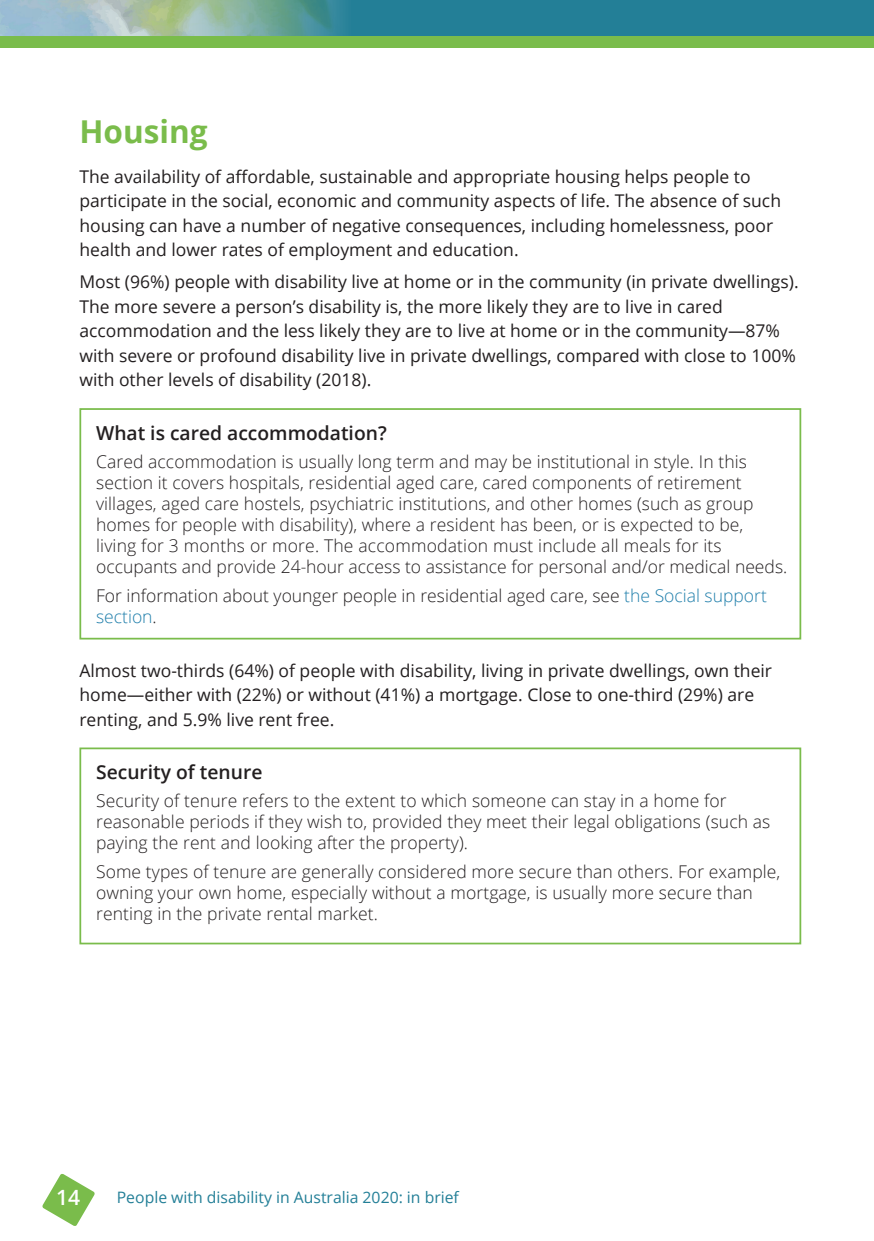
<style>
.page{position:relative;width:874px;height:1241px;background:#fff}
.page>*{position:absolute;margin:0;border:0;box-sizing:border-box;transform-origin:0 0}
.t1{font:700 31.5px "Open Sans";color:#7abc4b}
.t2{font:600 21px "Open Sans";color:#fff}
.t3{font:600 19.25px "Open Sans";color:#231f20}
.t4{font:300 17.5px/21px "Open Sans";letter-spacing:.005em;color:#231f20}
.t5{font:17.5px/24.5px "Open Sans";color:#231f20}
.t6{font:15.75px "Open Sans";color:#237f97}
.s1{color:#207fab}
</style>
<div class="page">
<div style="left:0;top:0;width:873px;height:48px;background:#7abc4b"></div>
<div style="left:0;top:0;width:873px;height:36px;background:#237f97"></div>
<svg style="left:42px;top:1174px;width:53px;height:52px"></svg>
<img style="left:0;top:0;width:343px;height:36px">
<div style="left:79px;top:408px;width:721px;height:231px;border:2px solid #7abc4b"></div>
<div style="left:79px;top:747px;width:721px;height:197px;border:2px solid #7abc4b"></div>
<h1 class="t1" style="left:79px;top:109px;width:130px">Housing</h1>
<p class="t5" style="left:79px;top:163px;width:702px">The availability of affordable, sustainable and appropriate housing helps people to participate in the social, economic and community aspects of life . The absence of such housing can have a number of negative consequences, including homelessness, poor health and lower rates of employment and education .</p>
<p class="t5" style="left:79px;top:269px;width:720px">Most (96%) people with disability live at home or in the community (in private dwellings) .<br>The more severe a person’s disability is, the more likely they are to live in cared accommodation and the less likely they are to live at home or in the community—87% with severe or profound disability live in private dwellings, compared with close to 100% with other levels of disability (2018) .</p>
<p class="t3" style="left:96px;top:419px;width:292px">What is cared accommodation?</p>
<p class="t4" style="left:96px;top:450px;width:692px">Cared accommodation is usually long term and may be institutional in style. In this section it covers hospitals, residential aged care, cared components of retirement villages, aged care hostels, psychiatric institutions, and other homes (such as group homes for people with disability), where a resident has been, or is expected to be, living for 3 months or more. The accommodation must include all meals for its occupants and provide 24‑hour access to assistance for personal and/or medical needs.</p>
<p class="t4" style="left:96px;top:584px;width:672px">For information about younger people in residential aged care, see <span class="s1">the Social support section</span>.</p>
<p class="t5" style="left:79px;top:657px;width:693px">Almost two-thirds (64%) of people with disability, living in private dwellings, own their home—either with (22%) or without (41%) a mortgage . Close to one-third (29%) are renting, and 5 .9% live rent free .</p>
<p class="t3" style="left:96px;top:758px;width:168px">Security of tenure</p>
<p class="t4" style="left:96px;top:790px;width:675px">Security of tenure refers to the extent to which someone can stay in a home for reasonable periods if they wish to, provided they meet their legal obligations (such as paying the rent and looking after the property).</p>
<p class="t4" style="left:96px;top:860px;width:685px">Some types of tenure are generally considered more secure than others. For example, owning your own home, especially without a mortgage, is usually more secure than renting in the private rental market.</p>
<p class="t2" style="left:56px;top:1183px;width:25px">14</p>
<p class="t6" style="left:117px;top:1185px;width:343px">People with disability in Australia 2020: in brief</p>
</div>
